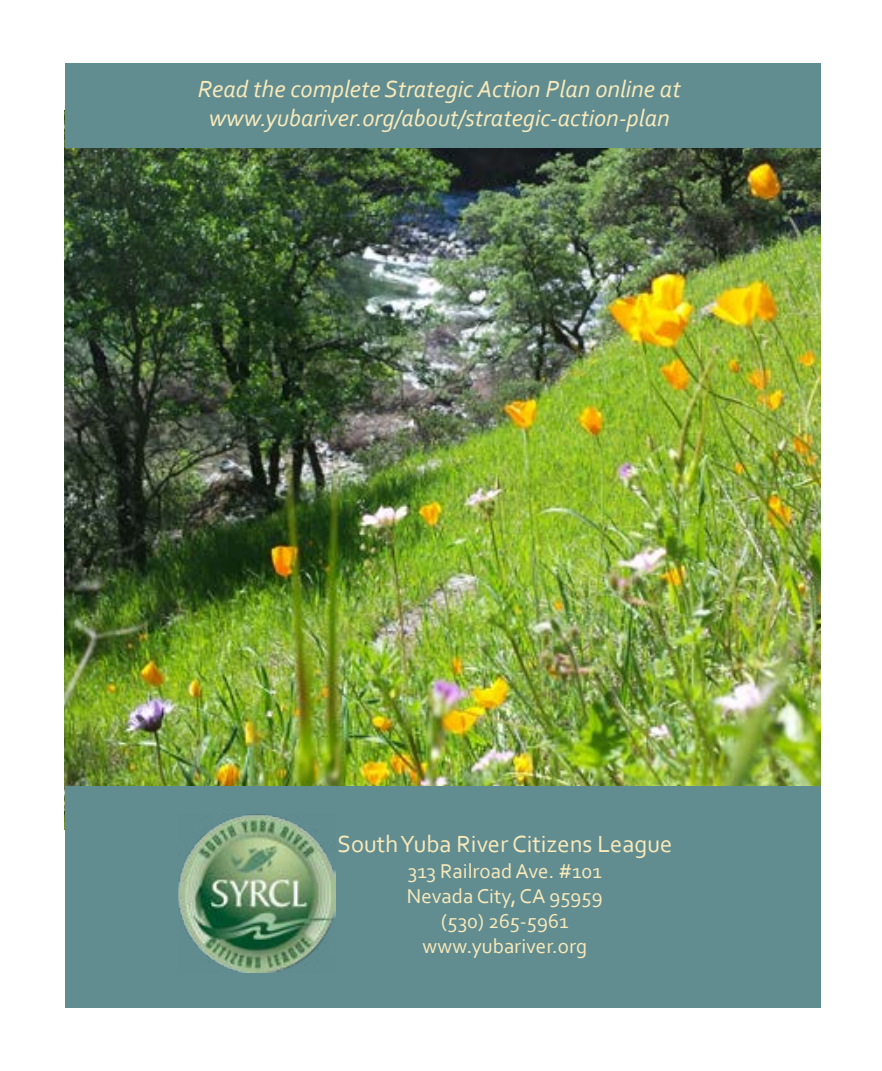
<style>
.page{position:relative;width:882px;height:1071px;background:#fff}
.page>*{position:absolute;margin:0;border:0;box-sizing:border-box;transform-origin:0 0}
.t1{font:italic 24.5px/29.4px "Corbel";color:#faeaba;text-align:center}
.t2{font:24.5px "Corbel";color:#faeaba}
.t3{font:21px/25.2px "Corbel";color:#faeaba;text-align:center}
</style>
<div class="page">
<img style="left:65px;top:148px;width:756px;height:638px">
<div style="left:65px;top:786px;width:756px;height:222px;background:#618d91"></div>
<div style="left:65px;top:63px;width:756px;height:85px;background:#618d91"></div>
<img style="left:178px;top:814px;width:158px;height:158px">
<p class="t1" style="left:198px;top:74px;width:484px">Read the complete Strategic Action Plan online at www.yubariver.org/about/strategic-action-plan</p>
<p class="t2" style="left:338px;top:829px;width:336px">South Yuba River Citizens League</p>
<p class="t3" style="left:407px;top:857px;width:197px">313 Railroad Ave. #101<br>Nevada City, CA 95959 (530) 265-5961 www.yubariver.org</p>
</div>
